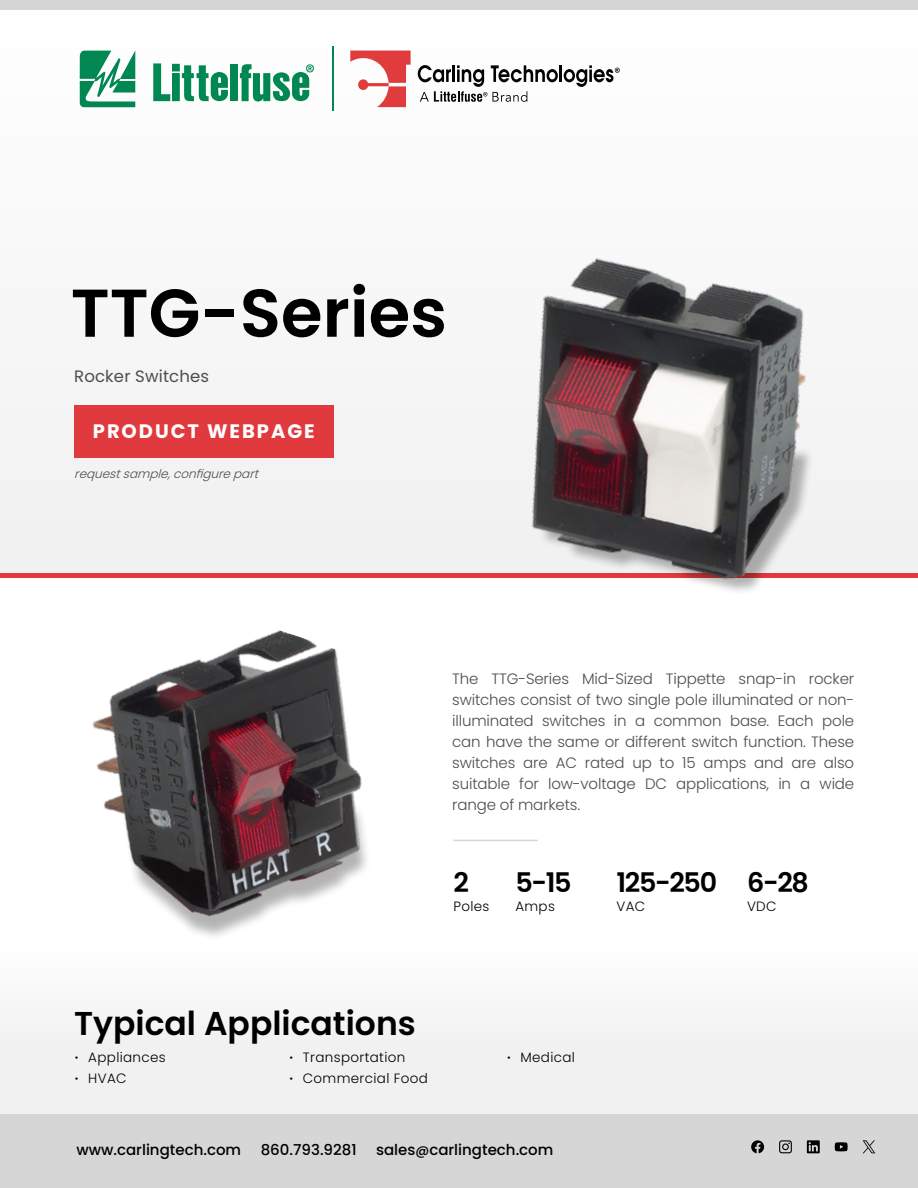
<style>
.page{position:relative;width:918px;height:1188px;background:#fff}
.page>*{position:absolute;margin:0;border:0;box-sizing:border-box;transform-origin:0 0}
.t1{font:600 67.5px "Poppins";color:#000}
.t2{font:600 33px "Poppins";color:#000}
.t3{font:600 27px "Poppins";letter-spacing:-.05em;color:#000}
.t4{font:700 19.5px "Poppins";letter-spacing:.1em;color:#fff}
.t5{font:16.5px "Poppins";letter-spacing:.01em;color:#4d4d4f}
.t6{font:300 15px/21px "Poppins";letter-spacing:-.01em;color:#4d4d4f;text-align:justify}
.t7{font:500 15px "Poppins";color:#000}
.t8{font:300 13.5px/21px "Poppins";letter-spacing:.025em;color:#000}
.t9{font:italic 300 12px "Poppins";color:#4d4d4f}
.s1{font-weight:600}
.s2{font-size:13.5px}
</style>
<div class="page">
<div style="left:0;top:9px;width:918px;height:564px;background:#f9f9f9"></div>
<div style="left:0;top:573px;width:918px;height:5px;background:#e03a3e"></div>
<div style="left:0;top:0;width:918px;height:9px;background:#d6d5d5"></div>
<div style="left:0;top:1019px;width:918px;height:96px;background:#f1f1f2"></div>
<div style="left:74px;top:405px;width:259px;height:53px;background:#e03a3e"></div>
<img style="left:531px;top:258px;width:281px;height:334px">
<img style="left:92px;top:630px;width:275px;height:307px">
<hr style="left:453px;top:840px;width:85px;height:1px;background:#d6d5d5">
<svg style="left:80px;top:50px;width:55px;height:57px"></svg>
<div style="left:230px;top:64px;width:7px;height:37px;background:#008752"></div>
<svg style="left:240px;top:64px;width:74px;height:38px"></svg>
<svg style="left:153px;top:63px;width:75px;height:38px"></svg>
<hr style="left:332px;top:47px;width:2px;height:64px;background:#008752">
<svg style="left:350px;top:51px;width:61px;height:56px"></svg>
<hr style="left:559px;top:65px;width:3px;height:17px;background:#030303">
<svg style="left:564px;top:65px;width:56px;height:22px"></svg>
<svg style="left:418px;top:65px;width:140px;height:37px"></svg>
<div style="left:0;top:1115px;width:918px;height:73px;background:#d6d6d6"></div>
<svg style="left:807px;top:1140px;width:13px;height:13px"></svg>
<svg style="left:779px;top:1140px;width:13px;height:13px"></svg>
<svg style="left:751px;top:1140px;width:13px;height:13px"></svg>
<svg style="left:835px;top:1142px;width:13px;height:9px"></svg>
<svg style="left:863px;top:1140px;width:12px;height:13px"></svg>
<h1 class="t1" style="left:71px;top:274px;width:378px">TTG-Series</h1>
<p class="t5" style="left:74px;top:366px;width:136px">Rocker Switches</p>
<h3 class="t4" style="left:93px;top:420px;width:223px">PRODUCT WEBPAGE</h3>
<p class="t9" style="left:74px;top:467px;width:190px">requestsample,configurepart</p>
<h2 class="t2" style="left:74px;top:1004px;width:343px">Typical Applications</h2>
<p class="t6" style="left:452px;top:668px;width:404px">The TTG-Series Mid-Sized Tippette snap-in rocker switches consist of two single pole illuminated or non&shy;illuminated switches in a common base. Each pole can have the same or different switch function. These switches are AC rated up to 15 amps and are also suitable for low-voltage DC applications, in a wide range of markets.</p>
<h3 class="t3" style="left:453px;top:867px;width:17px">2</h3>
<h3 class="t3" style="left:515px;top:867px;width:58px">5-15</h3>
<h3 class="t3" style="left:616px;top:867px;width:194px">125-250 6-28</h3>
<p class="t8" style="left:453px;top:895px;width:38px">Poles</p>
<p class="t8" style="left:515px;top:895px;width:41px">Amps</p>
<p class="t8" style="left:616px;top:895px;width:30px">VAC</p>
<p class="t8" style="left:747px;top:895px;width:31px">VDC</p>
<p class="t8" style="left:75px;top:1047px;width:92px"><span class="s1">∙</span> Appliances <span class="s1">∙</span> HVAC</p>
<p class="t8" style="left:289px;top:1047px;width:140px"><span class="s1">∙</span> Transportation<br><span class="s1">∙</span> Commercial Food</p>
<p class="t8" style="left:507px;top:1047px;width:69px"><span class="s1">∙</span> Medical</p>
<p class="t7" style="left:76px;top:1141px;width:166px">www.carlingtech.com</p>
<p class="t7" style="left:261px;top:1141px;width:97px">860.793.9281</p>
<p class="t7" style="left:376px;top:1141px;width:179px">sales<span class="s2">@</span>carlingtech.com</p>
</div>
